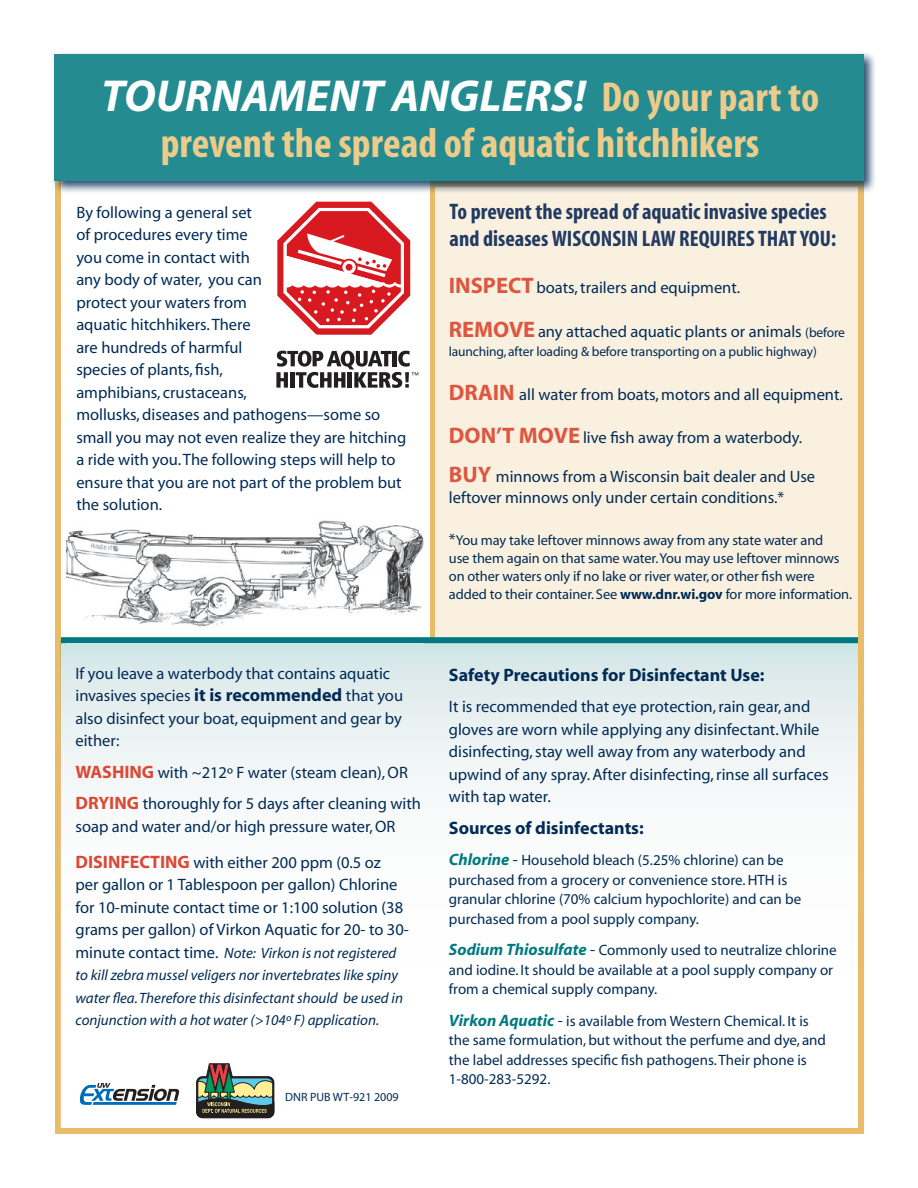
<style>
.page{position:relative;width:918px;height:1188px;background:#fff}
.page>*{position:absolute;margin:0;border:0;box-sizing:border-box;transform-origin:0 0}
.t1{font:italic 700 45px "Myriad";color:#fff}
.t2{font:700 condensed 42px "Myriad";color:#edcb8b}
.t3{font:700 condensed 22.5px/27px "Myriad";color:#233b62}
.t4{font:700 18px "Myriad";color:#012b55}
.t5{font:16.5px/22.5px "Myriad";color:#012b55}
.t6{font:15px/19.5px "Myriad";color:#012b55}
.t7{font:italic 15px/22.5px "Myriad";color:#012b55}
.t8{font:14.4px/18px "Myriad";letter-spacing:-.005em;color:#012b55}
.t9{font:13.5px "Myriad";letter-spacing:-.01em;color:#012b55}
.t10{font:12px "Myriad";color:#012b55}
.s1{font-style:normal;font-stretch:condensed;font-size:42px;color:#edcb8b}
.s2{font-weight:700;font-size:18px}
.s3{font-weight:700;font-size:18px;color:#db4835}
.s4{font-style:normal;font-size:16.5px}
.s5{font-size:24px}
.s6{font-weight:700;font-size:22.5px;color:#dd563f}
.s7{font-size:13.5px}
.s8{font-size:16.5px}
.s9{font-weight:700}
.s10{font-weight:700;font-style:italic;font-size:16.5px;color:#007a7f}
</style>
<div class="page">
<div style="left:858px;top:181px;width:6px;height:951px;background:#e9bc69"></div>
<div style="left:55px;top:181px;width:6px;height:950px;background:#e9bc69"></div>
<svg style="left:61px;top:643px;width:797px;height:476px"></svg>
<div style="left:430px;top:181px;width:6px;height:457px;background:#e9bc69"></div>
<div style="left:435px;top:184px;width:423px;height:453px;background:#faf0e0"></div>
<img style="left:67px;top:520px;width:356px;height:124px">
<div style="left:51px;top:51px;width:826px;height:143px;background:#012b55;opacity:.97"></div>
<div style="left:55px;top:54px;width:809px;height:127px;background:#248c91"></div>
<svg style="left:276px;top:351px;width:142px;height:37px"></svg>
<svg style="left:277px;top:202px;width:133px;height:133px"></svg>
<svg style="left:80px;top:1083px;width:100px;height:22px"></svg>
<svg style="left:196px;top:1063px;width:78px;height:55px"></svg>
<div style="left:61px;top:637px;width:797px;height:6px;background:#007a7f"></div>
<div style="left:55px;top:1128px;width:809px;height:6px;background:#e9bc69"></div>
<h1 class="t1" style="left:101px;top:73px;width:720px">Tournament anglers! <span class="s1">Do your part to</span></h1>
<h2 class="t2" style="left:161px;top:122px;width:600px">prevent the spread of aquatic hitchhikers</h2>
<p class="t5" style="left:76px;top:202px;width:331px">By following a general set<br>of procedures every time<br>you come in contact with<br>any body of water, you can<br>protect your waters from<br>aquatic hitchhikers. There<br>are hundreds of harmful<br>species of plants, fish,<br>amphibians, crustaceans,<br>mollusks, diseases and pathogens—some so small you may not even realize they are hitching a ride with you. The following steps will help to ensure that you are not part of the problem but the solution.</p>
<p class="t5" style="left:75px;top:663px;width:329px">If you leave a waterbody that contains aquatic invasives species <span class="s2">it is recommended</span> that you also disinfect your boat, equipment and gear by either:</p>
<p class="t5" style="left:75px;top:757px;width:347px;line-height:31.5px"><span class="s3">Washing</span> with ~212º F water (steam clean), OR<br><span class="s3">Drying</span> thoroughly for 5 days after cleaning with</p>
<p class="t5" style="left:75px;top:809px;width:321px;line-height:36px">soap and water and/or high pressure water, OR<br><span class="s3">Disinfecting</span> with either 200 ppm (0.5 oz</p>
<p class="t5" style="left:75px;top:874px;width:335px">per gallon or 1 Tablespoon per gallon) Chlorine for 10-minute contact time or 1:100 solution (38 grams per gallon) of Virkon Aquatic for 20- to 30-</p>
<p class="t7" style="left:75px;top:942px;width:329px"><span class="s4">minute contact time.</span> Note: Virkon is not registered to kill zebra mussel veligers nor invertebrates like spiny water flea. Therefore this disinfectant should be used in conjunction with a hot water (&gt;104º F) application.</p>
<p class="t10" style="left:285px;top:1091px;width:115px">DNR PUB WT-921 2009</p>
<h3 class="t3" style="left:450px;top:198px;width:388px">To prevent the spread of aquatic invasive species and diseases Wisconsin law requires that you<span class="s5">:</span></h3>
<p class="t5" style="left:449px;top:277px;width:293px"><span class="s6">Inspect</span> boats, trailers and equipment.</p>
<p class="t5" style="left:449px;top:321px;width:398px"><span class="s6">REMOVE</span> any attached aquatic plants or animals <span class="s7">(before</span></p>
<p class="t9" style="left:449px;top:345px;width:370px">launching, after loading &amp; before transporting on a public highway)</p>
<p class="t5" style="left:449px;top:384px;width:396px"><span class="s6">DRAIN</span> all water from boats, motors and all equipment.</p>
<p class="t5" style="left:449px;top:427px;width:355px"><span class="s6">DON’T MOVE</span> live fish away from a waterbody.</p>
<p class="t5" style="left:449px;top:467px;width:368px;line-height:21px"><span class="s6">BUY</span> minnows from a Wisconsin bait dealer and Use leftover minnows only under certain conditions.*</p>
<p class="t8" style="left:449px;top:532px;width:405px"><span class="s8">*</span>You may take leftover minnows away from any state water and<br>use them again on that same water. You may use leftover minnows on other waters only if no lake or river water, or other fish were added to their container. See <span class="s9">www.dnr.wi.gov</span> for more information.</p>
<p class="t4" style="left:449px;top:665px;width:317px">Safety Precautions for Disinfectant Use:</p>
<p class="t5" style="left:449px;top:696px;width:381px">It is recommended that eye protection, rain gear, and gloves are worn while applying any disinfectant. While disinfecting, stay well away from any waterbody and upwind of any spray. After disinfecting, rinse all surfaces with tap water.</p>
<p class="t4" style="left:449px;top:818px;width:196px">Sources of disinfectants:</p>
<p class="t6" style="left:449px;top:851px;width:354px"><span class="s10">Chlorine</span> <span class="s8">-</span> Household bleach (5.25% chlorine) can be purchased from a grocery or convenience store. HTH is granular chlorine (70% calcium hypochlorite) and can be purchased from a pool supply company.</p>
<p class="t6" style="left:449px;top:941px;width:389px"><span class="s10">Sodium Thiosulfate</span> <span class="s8">-</span> Commonly used to neutralize chlorine and iodine. It should be available at a pool supply company or from a chemical supply company.</p>
<p class="t6" style="left:449px;top:1012px;width:379px"><span class="s10">Virkon Aquatic</span> <span class="s8">-</span> is available from Western Chemical. It is the same formulation, but without the perfume and dye, and the label addresses specific fish pathogens. Their phone is 1-800-283-5292.</p>
</div>
